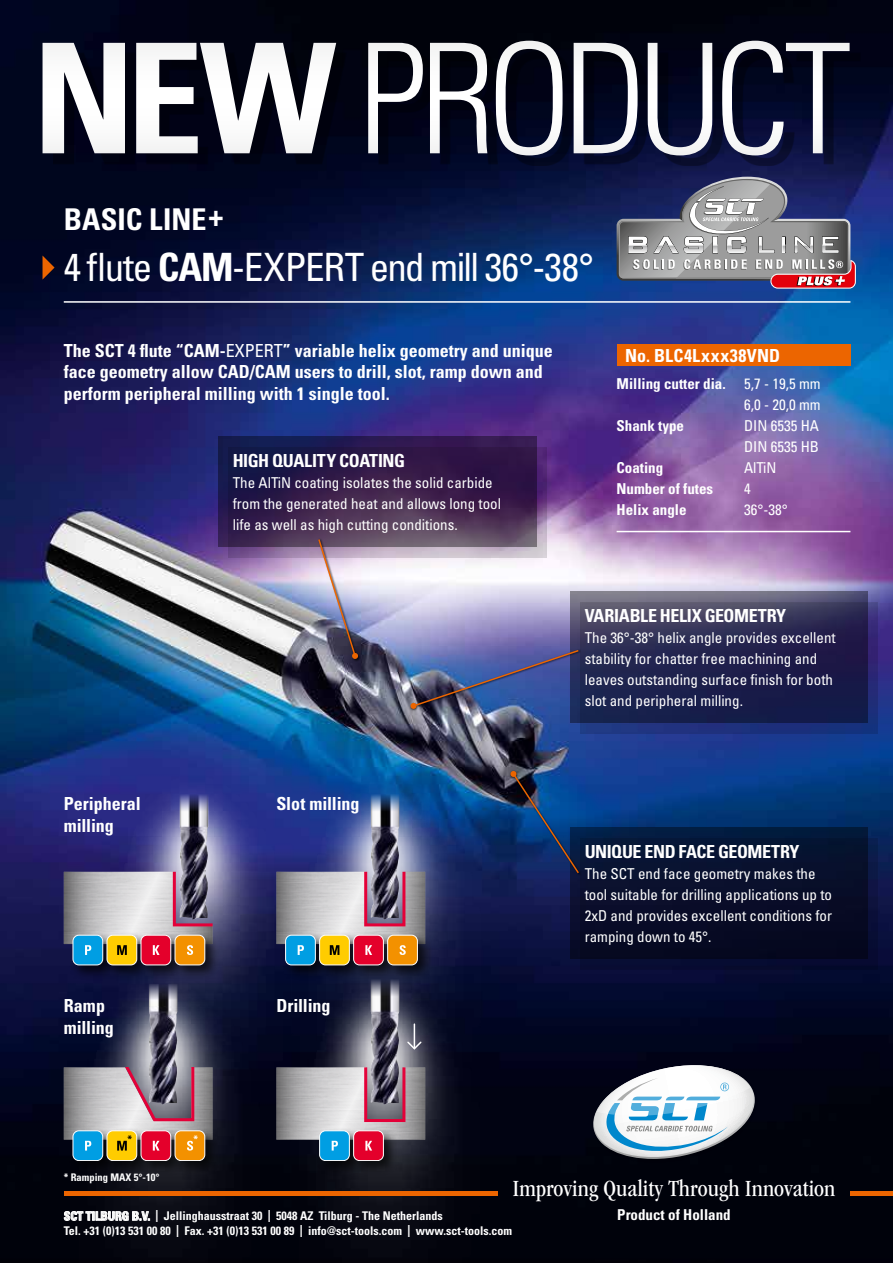
<style>
.page{position:relative;width:893px;height:1263px;background:#fff}
.page>*{position:absolute;margin:0;border:0;box-sizing:border-box;transform-origin:0 0}
.t1{font:condensed 39px "Univers LT Std";letter-spacing:-.03em;color:#fff}
.t2{font:700 condensed 30px "Univers LT Std";color:#fff}
.t3{font:condensed 24px "ITC Garamond Std";color:#fff}
.t4{font:700 condensed 18px/21px "Univers LT Std";color:#fff}
.t5{font:700 condensed 18px "Univers LT Std";letter-spacing:-.025em;color:#fff}
.t6{font:700 condensed 18px "Univers LT Std";letter-spacing:-.02em;color:#fff}
.t7{font:700 condensed 18px "Univers LT Std";letter-spacing:.02em;color:#fff}
.t8{font:condensed 15px/21px "Univers LT Std";color:#fff}
.t9{font:700 condensed 15px "Univers LT Std";color:#fff}
.t10{font:700 condensed 12px/15px "Univers LT Std";color:#fff}
.t11{font:700 condensed 10.5px "Univers LT Std";color:#fff}
.t12{font:700 condensed 10.5px "Univers LT Std";color:#000}
.s1{font-weight:700}
.s2{font-weight:400}
</style>
<div class="page">
<img style="left:0;top:0;width:893px;height:1263px">
<div style="left:53px;top:51px;width:807px;height:115px;background:#000;opacity:.35"></div>
<svg style="left:43px;top:41px;width:807px;height:114px"></svg>
<svg style="left:43px;top:256px;width:12px;height:24px"></svg>
<hr style="left:64px;top:301px;width:786px;height:2px;background:#fff">
<svg style="left:617px;top:176px;width:239px;height:113px"></svg>
<div style="left:617px;top:344px;width:233px;height:22px;background:#ec6500"></div>
<hr style="left:617px;top:531px;width:233px;height:1px;background:#fff">
<div style="left:228px;top:447px;width:319px;height:110px;background:#000;opacity:.35"></div>
<svg style="left:218px;top:436px;width:319px;height:111px"></svg>
<div style="left:580px;top:602px;width:298px;height:132px;background:#000;opacity:.35"></div>
<svg style="left:570px;top:591px;width:297px;height:132px"></svg>
<div style="left:317px;top:538px;width:44px;height:124px;background:#000;opacity:.75"></div>
<img style="left:317px;top:538px;width:41px;height:121px">
<div style="left:409px;top:649px;width:172px;height:63px;background:#000;opacity:.75"></div>
<img style="left:412px;top:649px;width:168px;height:59px">
<div style="left:410px;top:703px;width:7px;height:6px;background:#ec6500;border-radius:3px"></div>
<img style="left:19px;top:929px;width:219px;height:334px">
<img style="left:51px;top:734px;width:189px;height:346px">
<img style="left:179px;top:793px;width:30px;height:76px">
<img style="left:238px;top:929px;width:291px;height:334px">
<img style="left:240px;top:734px;width:289px;height:346px">
<img style="left:370px;top:793px;width:30px;height:79px">
<svg style="left:590px;top:1060px;width:168px;height:104px"></svg>
<hr style="left:850px;top:1192px;width:43px;height:4px;background:#ec6500">
<hr style="left:64px;top:1192px;width:433px;height:4px;background:#ec6500">
<div style="left:580px;top:838px;width:298px;height:132px;background:#000;opacity:.35"></div>
<div style="left:570px;top:827px;width:297px;height:132px;background:linear-gradient(to bottom,#06193b,#08061d)"></div>
<div style="left:70px;top:932px;width:150px;height:48px;background:#000;opacity:.75"></div>
<div style="left:73px;top:935px;width:30px;height:30px;background:#009ee3;border-radius:6px"></div>
<div style="left:73px;top:935px;width:30px;height:30px;border:1px solid #fff;border-radius:6px"></div>
<div style="left:107px;top:935px;width:30px;height:30px;background:#fc0;border-radius:6px"></div>
<div style="left:107px;top:935px;width:30px;height:30px;border:1px solid #fff;border-radius:6px"></div>
<div style="left:141px;top:935px;width:30px;height:30px;background:#e4002b;border-radius:6px"></div>
<div style="left:141px;top:935px;width:30px;height:30px;border:1px solid #fff;border-radius:6px"></div>
<div style="left:175px;top:935px;width:30px;height:30px;background:#f39100;border-radius:6px"></div>
<div style="left:175px;top:935px;width:30px;height:30px;border:1px solid #fff;border-radius:6px"></div>
<svg style="left:64px;top:869px;width:152px;height:86px"></svg>
<div style="left:316px;top:1127px;width:83px;height:49px;background:#000;opacity:.75"></div>
<div style="left:320px;top:1131px;width:29px;height:29px;background:#009ee3;border-radius:6px"></div>
<div style="left:319px;top:1130px;width:31px;height:31px;border:1px solid #fff;border-radius:6px"></div>
<div style="left:354px;top:1131px;width:29px;height:29px;background:#e4002b;border-radius:6px"></div>
<div style="left:353px;top:1130px;width:31px;height:31px;border:1px solid #fff;border-radius:6px"></div>
<svg style="left:276px;top:1067px;width:149px;height:83px"></svg>
<div style="left:282px;top:932px;width:151px;height:48px;background:#000;opacity:.75"></div>
<div style="left:286px;top:935px;width:29px;height:30px;background:#009ee3;border-radius:6px"></div>
<div style="left:285px;top:935px;width:31px;height:30px;border:1px solid #fff;border-radius:6px"></div>
<div style="left:320px;top:935px;width:29px;height:30px;background:#fc0;border-radius:6px"></div>
<div style="left:319px;top:935px;width:31px;height:30px;border:1px solid #fff;border-radius:6px"></div>
<div style="left:354px;top:935px;width:29px;height:30px;background:#e4002b;border-radius:6px"></div>
<div style="left:353px;top:935px;width:31px;height:30px;border:1px solid #fff;border-radius:6px"></div>
<div style="left:388px;top:935px;width:29px;height:30px;background:#f39100;border-radius:6px"></div>
<div style="left:387px;top:935px;width:31px;height:30px;border:1px solid #fff;border-radius:6px"></div>
<svg style="left:276px;top:872px;width:149px;height:83px"></svg>
<div style="left:509px;top:770px;width:73px;height:106px;background:#000;opacity:.75"></div>
<svg style="left:511px;top:772px;width:69px;height:103px"></svg>
<div style="left:510px;top:771px;width:7px;height:6px;background:#ec6500;border-radius:3px"></div>
<div style="left:70px;top:1127px;width:150px;height:49px;background:#000;opacity:.75"></div>
<div style="left:73px;top:1131px;width:30px;height:29px;background:#009ee3;border-radius:6px"></div>
<div style="left:73px;top:1130px;width:30px;height:31px;border:1px solid #fff;border-radius:6px"></div>
<div style="left:107px;top:1131px;width:30px;height:29px;background:#fc0;border-radius:6px"></div>
<div style="left:107px;top:1130px;width:30px;height:31px;border:1px solid #fff;border-radius:6px"></div>
<div style="left:141px;top:1131px;width:30px;height:29px;background:#e4002b;border-radius:6px"></div>
<div style="left:141px;top:1130px;width:30px;height:31px;border:1px solid #fff;border-radius:6px"></div>
<div style="left:175px;top:1131px;width:30px;height:29px;background:#f39100;border-radius:6px"></div>
<div style="left:175px;top:1130px;width:30px;height:31px;border:1px solid #fff;border-radius:6px"></div>
<svg style="left:406px;top:1024px;width:17px;height:27px"></svg>
<svg style="left:64px;top:1067px;width:149px;height:83px"></svg>
<svg style="left:64px;top:1211px;width:86px;height:10px"></svg>
<h2 class="t2" style="left:64px;top:201px;width:161px">BASIC LINE+</h2>
<h1 class="t1" style="left:64px;top:242px;width:532px">4 flute <span class="s1">CAM</span>-EXPERT end mill 36°-38°</h1>
<p class="t4" style="left:64px;top:340px;width:490px">The SCT 4 flute “CAM-<span class="s2">EXPERT</span>” variable helix geometry and unique face geometry allow CAD/CAM users to drill, slot, ramp down and perform peripheral milling with 1 single tool.</p>
<p class="t7" style="left:625px;top:344px;width:157px">No. BLC4Lxxx38VND</p>
<p class="t8" style="left:617px;top:373px;width:206px;text-align:right"><span class="s1">Milling cutter dia.</span> 5,7 - 19,5 mm<br>6,0 - 20,0 mm</p>
<p class="t9" style="left:617px;top:417px;width:69px">Shank type</p>
<p class="t8" style="left:744px;top:415px;width:76px">DIN 6535 HA<br>DIN 6535 HB</p>
<p class="t9" style="left:617px;top:459px;width:48px">Coating</p>
<p class="t8" style="left:744px;top:457px;width:34px">AlTiN</p>
<p class="t9" style="left:617px;top:480px;width:98px">Number of futes</p>
<p class="t8" style="left:744px;top:478px;width:8px">4</p>
<p class="t9" style="left:617px;top:501px;width:72px">Helix angle</p>
<p class="t8" style="left:744px;top:499px;width:45px">36°-38°</p>
<p class="t5" style="left:233px;top:449px;width:174px">HIGH QUALITY COATING</p>
<p class="t8" style="left:233px;top:472px;width:270px">The AlTiN coating isolates the solid carbide from the generated heat and allows long tool life as well as high cutting conditions.</p>
<p class="t4" style="left:64px;top:793px;width:78px">Peripheral</p>
<p class="t4" style="left:276px;top:793px;width:85px">Slot milling</p>
<p class="t4" style="left:64px;top:815px;width:52px">milling</p>
<p class="t4" style="left:64px;top:995px;width:43px">Ramp</p>
<p class="t4" style="left:276px;top:995px;width:56px">Drilling</p>
<p class="t4" style="left:64px;top:1017px;width:52px">milling</p>
<p class="t12" style="left:128px;top:1133px;width:6px">*</p>
<p class="t11" style="left:193px;top:1133px;width:6px">*</p>
<p class="t11" style="left:64px;top:1171px;width:97px">* Ramping MAX 5°-10°</p>
<p class="t6" style="left:585px;top:604px;width:203px">VARIABLE HELIX GEOMETRY</p>
<p class="t8" style="left:585px;top:627px;width:253px">The 36°-38° helix angle provides excellent stability for chatter free machining and leaves outstanding surface finish for both slot and peripheral milling.</p>
<p class="t5" style="left:585px;top:840px;width:216px">UNIQUE END FACE GEOMETRY</p>
<p class="t8" style="left:585px;top:863px;width:249px">The SCT end face geometry makes the tool suitable for drilling applications up to 2xD and provides excellent conditions for ramping down to 45°.</p>
<h3 class="t3" style="left:512px;top:1175px;width:324px">Improving Quality Through Innovation</h3>
<p class="t10" style="left:64px;top:1208px;width:450px">SCT TILBURG B.V. | Jellinghausstraat 30 | 5048 AZ Tilburg - The Netherlands<br>Tel. +31 (0)13 531 00 80 | Fax. +31 (0)13 531 00 89 | info@sct-tools.com | www.sct-tools.com</p>
<p class="t9" style="left:617px;top:1206px;width:115px">Product of Holland</p>
</div>
